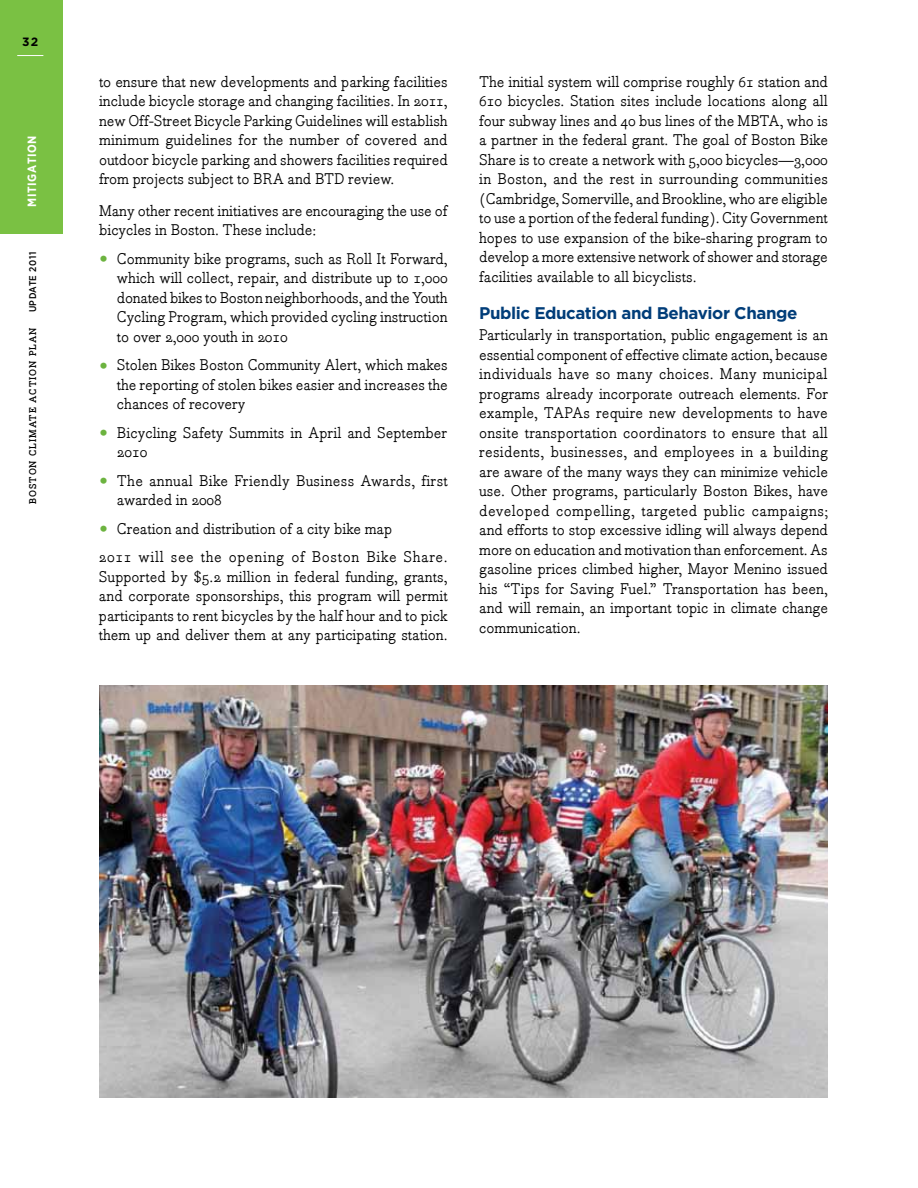
<style>
.page{position:relative;width:918px;height:1188px;background:#fff}
.page>*{position:absolute;margin:0;border:0;box-sizing:border-box;transform-origin:0 0}
.t1{font:700 16.8px "Gotham";letter-spacing:-.025em;color:#003d79}
.t2{font:15.3px/19.5px "Bodoni Egyptian";letter-spacing:-.005em;color:#000;text-align:justify}
.t3{font:15.3px/19.5px "Bodoni Egyptian";letter-spacing:.015em;color:#000}
.t4{font:700 12px "Gotham Narrow";letter-spacing:.05em;color:#fff}
.t5{font:700 12px "Gotham";color:#000}
.t6{font:700 9.75px "Bodoni Egyptian";letter-spacing:.1em;color:#000}
.t7{font:500 9.75px "Gotham Narrow";letter-spacing:.05em;color:#000}
.s1{font-family:"Gotham";font-weight:900;font-size:18px;color:#6cb33f}
</style>
<div class="page">
<div style="left:0;top:0;width:63px;height:234px;background:#7ac143"></div>
<svg style="left:17px;top:55px;width:26px;height:1px"></svg>
<img style="left:100px;top:685px;width:728px;height:413px">
<p class="t5" style="left:22px;top:34px;width:18px">32</p>
<p class="t4" style="left:24px;top:207px;width:73px;rotate:-90deg">MITIGATION</p>
<p class="t7" style="left:27px;top:312px;width:62px;rotate:-90deg">UPDATE 2011</p>
<p class="t6" style="left:27px;top:504px;width:178px;rotate:-90deg">BOSTON CLIMATE ACTION PLAN</p>
<p class="t2" style="left:99px;top:72px;width:350px">to ensure that new developments and parking facilities include bicycle storage and changing facilities. In 2011, new Off-Street Bicycle Parking Guidelines will establish minimum guidelines for the number of covered and outdoor bicycle parking and showers facilities required from projects subject to BRA and BTD review.</p>
<p class="t2" style="left:99px;top:201px;width:350px">Many other recent initiatives are encouraging the use of bicycles in Boston. These include:</p>
<p class="t2" style="left:117px;top:249px;width:332px;text-indent:-18px"><span class="s1">•</span> Community bike programs, such as Roll It Forward, which will collect, repair, and distribute up to 1,000 donated bikes to Boston neighborhoods, and the Youth Cycling Program, which provided cycling instruction to over 2,000 youth in 2010</p>
<p class="t2" style="left:117px;top:355px;width:332px;text-indent:-18px"><span class="s1">•</span> Stolen Bikes Boston Community Alert, which makes the reporting of stolen bikes easier and increases the chances of recovery</p>
<p class="t2" style="left:117px;top:423px;width:332px;text-indent:-18px"><span class="s1">•</span> Bicycling Safety Summits in April and September<br>2010</p>
<p class="t3" style="left:117px;top:471px;width:333px;text-indent:-18px"><span class="s1">•</span> The annual Bike Friendly Business Awards, first awarded in 2008</p>
<p class="t2" style="left:99px;top:514px;width:350px;line-height:28.5px"><span class="s1">•</span> Creation and distribution of a city bike map<br>2011 will see the opening of Boston Bike Share.</p>
<p class="t2" style="left:99px;top:567px;width:350px">Supported by $5.2 million in federal funding, grants, and corporate sponsorships, this program will permit participants to rent bicycles by the half hour and to pick them up and deliver them at any participating station.</p>
<p class="t2" style="left:479px;top:72px;width:350px">The initial system will comprise roughly 61 station and 610 bicycles. Station sites include locations along all four subway lines and 40 bus lines of the MBTA, who is a partner in the federal grant. The goal of Boston Bike Share is to create a network with 5,000 bicycles—3,000 in Boston, and the rest in surrounding communities (Cambridge, Somerville, and Brookline, who are eligible to use a portion of the federal funding). City Government hopes to use expansion of the bike-sharing program to develop a more extensive network of shower and storage facilities available to all bicyclists.</p>
<p class="t1" style="left:479px;top:302px;width:320px">Public Education and Behavior Change</p>
<p class="t2" style="left:479px;top:325px;width:351px">Particularly in transportation, public engagement is an essential component of effective climate action, because individuals have so many choices. Many municipal programs already incorporate outreach elements. For example, TAPAs require new developments to have onsite transportation coordinators to ensure that all residents, businesses, and employees in a building are aware of the many ways they can minimize vehicle use. Other programs, particularly Boston Bikes, have developed compelling, targeted public campaigns; and efforts to stop excessive idling will always depend more on education and motivation than enforcement. As gasoline prices climbed higher, Mayor Menino issued his “Tips for Saving Fuel.” Transportation has been, and will remain, an important topic in climate change communication.</p>
</div>
